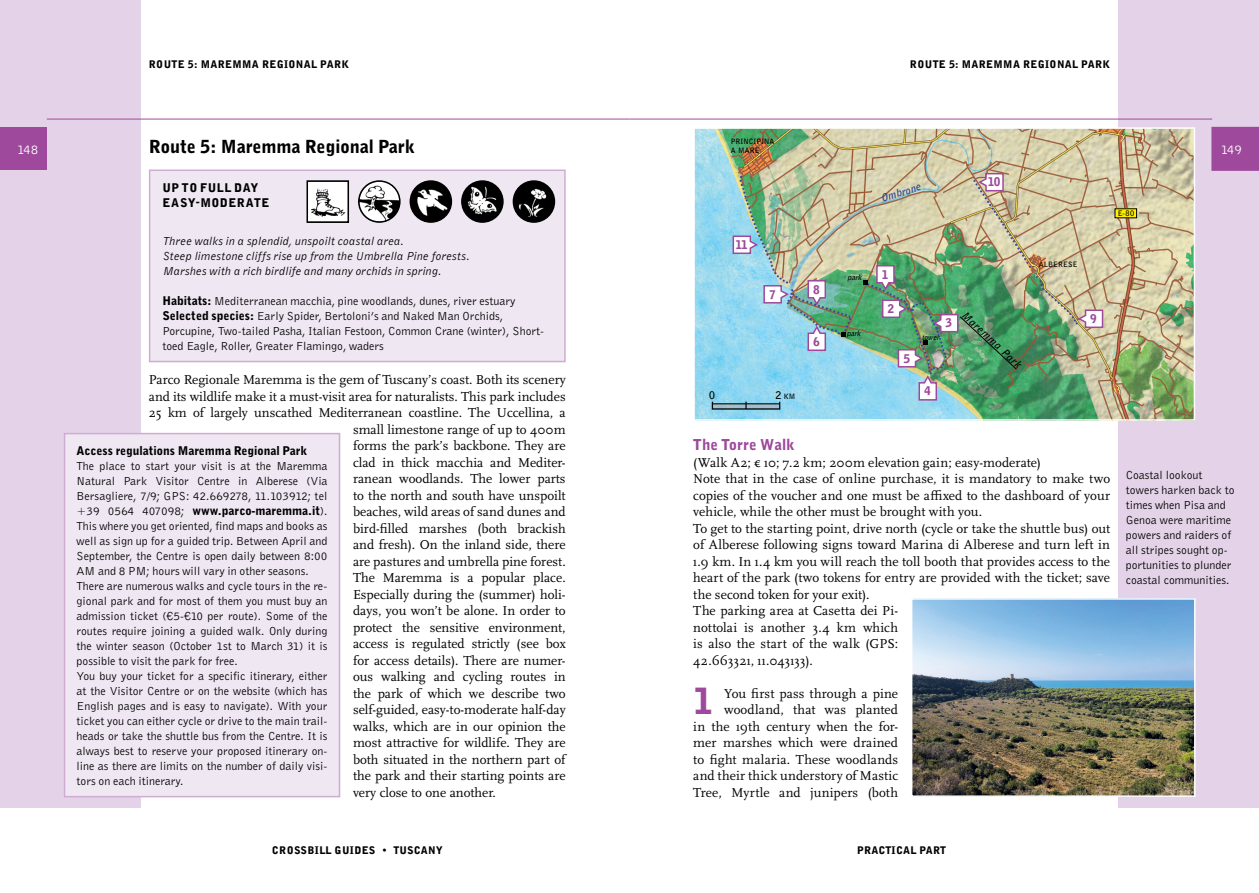
<style>
.page{position:relative;width:1259px;height:893px;background:#fff}
.page>*{position:absolute;margin:0;border:0;box-sizing:border-box;transform-origin:0 0}
.t1{font:900 36px "Bell Gothic";color:#9e499c}
.t2{font:900 18px "Bell Gothic";color:#000}
.t3{font:900 15px "Bell Gothic";letter-spacing:.005em;color:#9e499c}
.t4{font:13.5px/16.5px "Scala Pro";color:#000}
.t5{font:13.5px "Bell Gothic";letter-spacing:-.05em;color:#fff}
.t6{font:12px/15px "Bell Gothic";color:#000}
.t7{font:italic 12px/15px "Bell Gothic";letter-spacing:.015em;color:#000}
.t8{font:900 12px "Bell Gothic";color:#000}
.t9{font:900 12px/15px "Bell Gothic";letter-spacing:.04em;color:#000}
.t10{font:900 12px "Bell Gothic";color:#9e499c}
.t11{font:900 10.5px "Bell Gothic";letter-spacing:.035em;color:#000}
.t12{font:900 10.5px "Bell Gothic";letter-spacing:.01em;color:#000}
.t13{font:italic 700 10.5px "Bell Gothic";color:#000}
.t14{font:italic 700 10.5px "Bell Gothic";color:#25408f}
.t15{font:700 10.5px "Bell Gothic";color:#000}
.t16{font:italic 700 7.5px "Bell Gothic";color:#000}
.t17{font:700 7.5px "Bell Gothic";color:#000}
.t18{font:700 7.35px/9px "Bell Gothic";letter-spacing:.015em;color:#000}
.s1{font-weight:900}
.s2{font-size:10.5px}
</style>
<div class="page">
<div style="left:1118px;top:0;width:141px;height:808px;background:#e4d3e8"></div>
<div style="left:0;top:0;width:140px;height:808px;background:#e4d3e8"></div>
<hr style="left:47px;top:119px;width:582px;height:1px;background:#9e499c">
<hr style="left:629px;top:119px;width:583px;height:1px;background:#9e499c">
<svg style="left:1211px;top:127px;width:48px;height:44px"></svg>
<div style="left:0;top:128px;width:47px;height:42px;background:#9e499c"></div>
<div style="left:1220px;top:128px;width:39px;height:42px;background:#9e499c"></div>
<div style="left:149px;top:170px;width:417px;height:192px;background:#efe7f2;border:2px solid #cfadd2"></div>
<img style="left:696px;top:130px;width:496px;height:288px">
<div style="left:693px;top:127px;width:502px;height:294px;border:2px solid #fff"></div>
<img style="left:410px;top:181px;width:41px;height:41px;border-radius:21px">
<div style="left:409px;top:180px;width:43px;height:43px;border:2px solid #000;border-radius:50%"></div>
<img style="left:309px;top:183px;width:37px;height:37px">
<div style="left:306px;top:180px;width:43px;height:43px;border:2px solid #000"></div>
<img style="left:462px;top:181px;width:41px;height:41px;border-radius:21px">
<div style="left:461px;top:180px;width:42px;height:43px;border:2px solid #000;border-radius:50%"></div>
<img style="left:513px;top:181px;width:41px;height:41px;border-radius:21px">
<div style="left:512px;top:180px;width:43px;height:43px;border:2px solid #000;border-radius:50%"></div>
<img style="left:359px;top:181px;width:41px;height:41px;border-radius:21px">
<div style="left:358px;top:180px;width:42px;height:43px;border:2px solid #000;border-radius:50%"></div>
<div style="left:64px;top:433px;width:276px;height:364px;background:#efe7f2;border:2px solid #cfadd2"></div>
<div style="left:1115px;top:209px;width:21px;height:9px;background:#fff100"></div>
<svg style="left:976px;top:172px;width:28px;height:20px"></svg>
<svg style="left:875px;top:264px;width:20px;height:28px"></svg>
<svg style="left:807px;top:279px;width:20px;height:28px"></svg>
<img style="left:914px;top:601px;width:278px;height:193px">
<div style="left:911px;top:598px;width:284px;height:199px;border:2px solid #fff"></div>
<svg style="left:863px;top:281px;width:4px;height:4px"></svg>
<svg style="left:841px;top:332px;width:5px;height:5px"></svg>
<img style="left:881px;top:299px;width:136px;height:102px">
<svg style="left:807px;top:324px;width:20px;height:28px"></svg>
<svg style="left:762px;top:284px;width:28px;height:20px"></svg>
<svg style="left:1076px;top:309px;width:28px;height:20px"></svg>
<svg style="left:732px;top:235px;width:27px;height:20px"></svg>
<p class="t11" style="left:149px;top:57px;width:202px">ROUTE 5: MAREMMA REGIONAL PARK</p>
<p class="t11" style="left:910px;top:57px;width:202px">ROUTE 5: MAREMMA REGIONAL PARK</p>
<p class="t18" style="left:730px;top:137px;width:45px">PRINCIPINA<br>A MARE</p>
<h2 class="t2" style="left:149px;top:135px;width:267px">Route 5: Maremma Regional Park</h2>
<p class="t5" style="left:17px;top:140px;width:23px">148</p>
<p class="t5" style="left:1220px;top:140px;width:23px">149</p>
<p class="t9" style="left:162px;top:181px;width:109px">UP TO FULL DAY<br>EASY-MODERATE</p>
<p class="t7" style="left:162px;top:233px;width:308px">Three walks in a splendid, unspoilt coastal area.<br>Steep limestone cliffs rise up from the Umbrella Pine forests.<br>Marshes with a rich birdlife and many orchids in spring.</p>
<p class="t6" style="left:162px;top:293px;width:383px"><span class="s1">Habitats:</span> Mediterranean macchia, pine woodlands, dunes, river estuary <span class="s1">Selected species:</span> Early Spider, Bertoloni’s and Naked Man Orchids, Porcupine, Two-tailed Pasha, Italian Festoon, Common Crane (winter), Short&shy;toed Eagle, Roller, Greater Flamingo, waders</p>
<p class="t4" style="left:149px;top:371px;width:418px">Parco Regionale Maremma is the gem of Tuscany’s coast. Both its scenery</p>
<p class="t4" style="left:149px;top:388px;width:418px">and its wildlife make it a must-visit area for naturalists. This park includes</p>
<p class="t4" style="left:149px;top:404px;width:418px">25 km of largely unscathed Mediterranean coastline. The Uccellina, a</p>
<p class="t4" style="left:353px;top:421px;width:214px">small limestone range of up to 400m</p>
<p class="t4" style="left:353px;top:437px;width:214px">forms the park’s backbone. They are</p>
<p class="t4" style="left:353px;top:454px;width:214px">clad in thick macchia and Mediter-</p>
<p class="t4" style="left:353px;top:470px;width:214px">ranean woodlands. The lower parts</p>
<p class="t4" style="left:353px;top:487px;width:214px">to the north and south have unspoilt</p>
<p class="t4" style="left:353px;top:503px;width:214px">beaches, wild areas of sand dunes and</p>
<p class="t4" style="left:353px;top:520px;width:214px">bird-filled marshes (both brackish</p>
<p class="t4" style="left:353px;top:536px;width:214px">and fresh). On the inland side, there</p>
<p class="t4" style="left:353px;top:553px;width:214px">are pastures and umbrella pine forest.</p>
<p class="t4" style="left:353px;top:569px;width:214px">The Maremma is a popular place.</p>
<p class="t4" style="left:353px;top:586px;width:214px">Especially during the (summer) holi-</p>
<p class="t4" style="left:353px;top:602px;width:214px">days, you won’t be alone. In order to</p>
<p class="t4" style="left:353px;top:619px;width:214px">protect the sensitive environment,</p>
<p class="t4" style="left:353px;top:635px;width:214px">access is regulated strictly (see box</p>
<p class="t4" style="left:353px;top:652px;width:214px">for access details). There are numer-</p>
<p class="t4" style="left:353px;top:668px;width:214px">ous walking and cycling routes in</p>
<p class="t4" style="left:353px;top:685px;width:214px">the park of which we describe two</p>
<p class="t4" style="left:353px;top:701px;width:214px">self-guided, easy-to-moderate half-day</p>
<p class="t4" style="left:353px;top:718px;width:214px">walks, which are in our opinion the</p>
<p class="t4" style="left:353px;top:734px;width:214px">most attractive for wildlife. They are</p>
<p class="t4" style="left:353px;top:751px;width:214px">both situated in the northern part of</p>
<p class="t4" style="left:353px;top:767px;width:214px">the park and their starting points are</p>
<p class="t4" style="left:353px;top:784px;width:144px">very close to one another.</p>
<p class="t8" style="left:77px;top:443px;width:232px">Access regulations Maremma Regional Park</p>
<p class="t6" style="left:77px;top:459px;width:252px">The place to start your visit is at the Maremma Natural Park Visitor Centre in Alberese (Via Bersagliere, 7/9; GPS: 42.669278, 11.103912; tel +39 0564 407098; <span class="s1">www.parco-maremma.it</span>).<br>This where you get oriented, find maps and books as well as sign up for a guided trip. Between April and September, the Centre is open daily between 8:00<br>AM and 8 PM; hours will vary in other seasons.<br>There are numerous walks and cycle tours in the re&shy;gional park and for most of them you must buy an admission ticket (€5-€10 per route). Some of the routes require joining a guided walk. Only during the winter season (October 1st to March 31) it is possible to visit the park for free.<br>You buy your ticket for a specific itinerary, either at the Visitor Centre or on the website (which has English pages and is easy to navigate). With your ticket you can either cycle or drive to the main trail&shy;heads or take the shuttle bus from the Centre. It is always best to reserve your proposed itinerary on&shy;line as there are limits on the number of daily visi&shy;tors on each itinerary.</p>
<p class="t14" style="left:879px;top:191px;width:42px;rotate:-17deg">Ombrone</p>
<p class="t10" style="left:987px;top:174px;width:14px">10</p>
<p class="t17" style="left:1117px;top:208px;width:18px">E-80</p>
<p class="t10" style="left:735px;top:237px;width:14px">11</p>
<p class="t10" style="left:769px;top:286px;width:8px">7</p>
<p class="t10" style="left:813px;top:281px;width:8px">8</p>
<p class="t10" style="left:813px;top:334px;width:8px">6</p>
<p class="t16" style="left:847px;top:273px;width:18px">park</p>
<p class="t16" style="left:846px;top:328px;width:18px">park</p>
<p class="t10" style="left:882px;top:266px;width:8px">1</p>
<p class="t10" style="left:887px;top:301px;width:8px">2</p>
<p class="t10" style="left:903px;top:350px;width:8px">5</p>
<p class="t10" style="left:945px;top:315px;width:8px">3</p>
<p class="t16" style="left:921px;top:332px;width:21px">tower</p>
<p class="t13" style="left:968px;top:308px;width:79px;rotate:43deg">Maremma Park</p>
<p class="t18" style="left:1038px;top:260px;width:39px">ALBE RESE</p>
<p class="t10" style="left:1090px;top:311px;width:8px">9</p>
<p class="t10" style="left:924px;top:383px;width:8px">4</p>
<p class="t15" style="left:709px;top:388px;width:7px">0</p>
<p class="t18" style="left:775px;top:392px;width:21px"><span class="s2">2</span> KM</p>
<p class="t3" style="left:693px;top:435px;width:103px">The Torre Walk</p>
<p class="t4" style="left:693px;top:454px;width:418px">(Walk A2; € 10; 7.2 km; 200m elevation gain; easy-moderate)<br>Note that in the case of online purchase, it is mandatory to make two copies of the voucher and one must be affixed to the dashboard of your vehicle, while the other must be brought with you.<br>To get to the starting point, drive north (cycle or take the shuttle bus) out of Alberese following signs toward Marina di Alberese and turn left in 1.9 km. In 1.4 km you will reach the toll booth that provides access to the heart of the park (two tokens for entry are provided with the ticket; save the second token for your exit).<br>The parking area at Casetta dei Pi-<br>nottolai is another 3.4 km which<br>is also the start of the walk (GPS:<br>42.663321, 11.043133).</p>
<h1 class="t1" style="left:693px;top:678px;width:22px">1</h1>
<p class="t4" style="left:693px;top:685px;width:206px;text-align:right">You first pass through a pine woodland, that was planted<br>in the 19th century when the for&shy;mer marshes which were drained to fight malaria. These woodlands and their thick understory of Mastic<br>Tree, Myrtle and junipers (both</p>
<p class="t6" style="left:1125px;top:467px;width:110px">Coastal lookout towers harken back to times when Pisa and<br>Genoa were maritime powers and raiders of all stripes sought op&shy;portunities to plunder coastal communities.</p>
<p class="t11" style="left:272px;top:844px;width:172px">CROSSBILL GUIDES • TUSCANY</p>
<p class="t12" style="left:857px;top:844px;width:90px">PRACTICAL PART</p>
</div>
